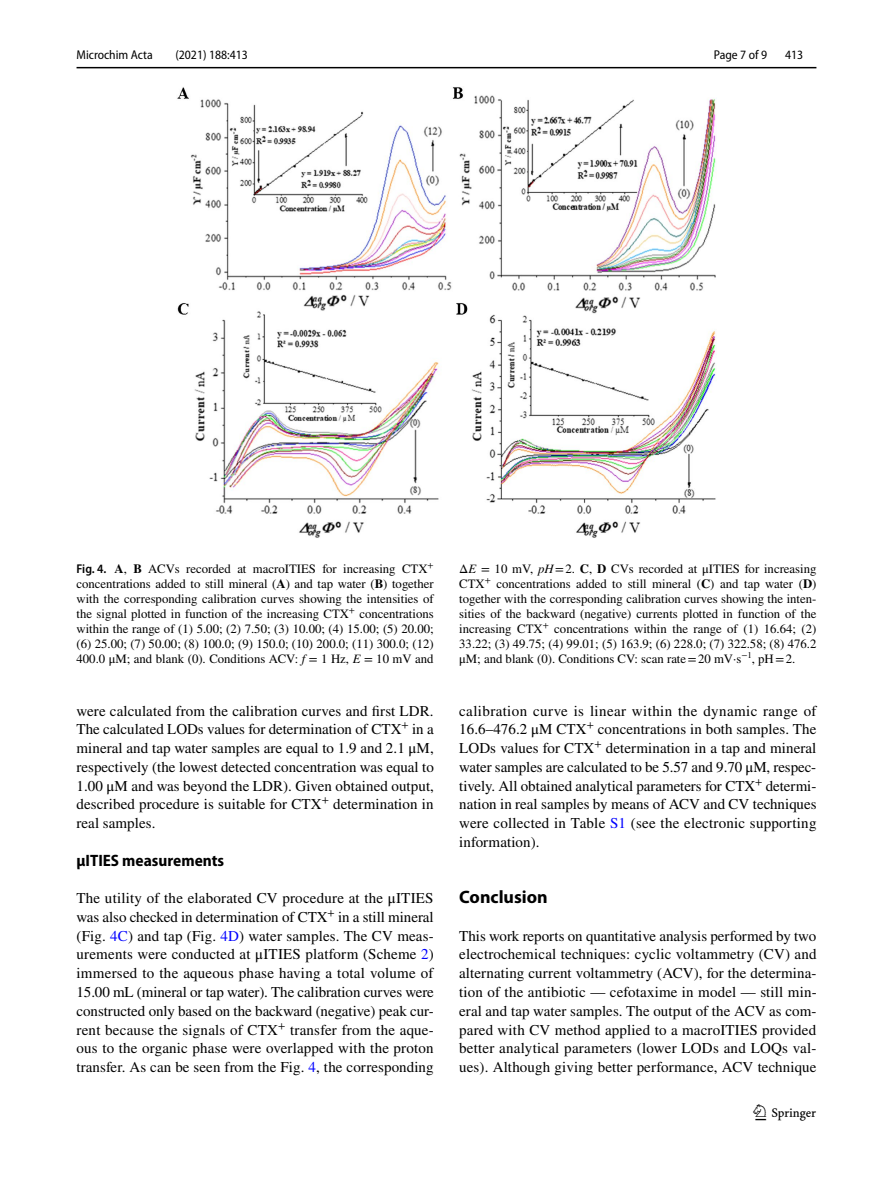
<style>
.page{position:relative;width:893px;height:1187px;background:#fff}
.page>*{position:absolute;margin:0;border:0;box-sizing:border-box;transform-origin:0 0}
.t1{font:22.5px "Springnew Regular 3";color:#000}
.t2{font:700 18px "Myriad Pro";color:#000}
.t3{font:700 semi-condensed 16.5px "Myriad Pro";color:#000}
.t4{font:15px/18.8px "STIX";letter-spacing:.005em;color:#000;text-align:justify}
.t5{font:12.75px/15px "STIX";color:#000;text-align:justify}
.t6{font:semi-condensed 12.75px "Myriad Pro";color:#000}
.s1{font-family:"Myriad Pro";font-weight:600;font-stretch:semi-condensed}
.s2{font-weight:700}
.s3{font-style:italic}
.s4{color:#00f}
</style>
<div class="page">
<hr style="left:77px;top:67px;width:739px;height:1px;background:#000">
<img style="left:177px;top:87px;width:539px;height:451px">
<p class="t6" style="left:77px;top:48px;width:78px">Microchim Acta</p>
<p class="t6" style="left:175px;top:48px;width:74px">(2021) 188:413</p>
<p class="t6" style="left:714px;top:48px;width:55px">Page 7 of 9</p>
<p class="t6" style="left:785px;top:48px;width:20px">413</p>
<p class="t5" style="left:77px;top:562px;width:359px"><span class="s1">Fig. 4.</span> <span class="s2">A</span>, <span class="s2">B</span> ACVs recorded at macroITIES for increasing CTX<sup>+ </sup>concentrations added to still mineral (<span class="s2">A</span>) and tap water (<span class="s2">B</span>) together with the corresponding calibration curves showing the intensities of the signal plotted in function of the increasing CTX<sup>+</sup> concentrations within the range of (1) 5.00; (2) 7.50; (3) 10.00; (4) 15.00; (5) 20.00; (6) 25.00; (7) 50.00; (8) 100.0; (9) 150.0; (10) 200.0; (11) 300.0; (12)<br>400.0 μM; and blank (0). Conditions ACV: <span class="s3">f</span> = 1 Hz, <span class="s3">E</span> = 10 mV and</p>
<p class="t5" style="left:459px;top:562px;width:359px">Δ<span class="s3">E</span> = 10 mV, <span class="s3">pH</span>=2. <span class="s2">C</span>, <span class="s2">D</span> CVs recorded at μITIES for increasing CTX<sup>+</sup> concentrations added to still mineral (<span class="s2">C</span>) and tap water (<span class="s2">D</span>) together with the corresponding calibration curves showing the inten&shy;sities of the backward (negative) currents plotted in function of the increasing CTX<sup>+</sup> concentrations within the range of (1) 16.64; (2)<br>33.22; (3) 49.75; (4) 99.01; (5) 163.9; (6) 228.0; (7) 322.58; (8) 476.2 μM; and blank (0). Conditions CV: scan rate=20 mV·s<sup>−1</sup>, pH=2.</p>
<p class="t4" style="left:77px;top:702px;width:359px">were calculated from the calibration curves and first LDR.<br>The calculated LODs values for determination of CTX<sup>+</sup> in a mineral and tap water samples are equal to 1.9 and 2.1 μM, respectively (the lowest detected concentration was equal to 1.00 μM and was beyond the LDR). Given obtained output, described procedure is suitable for CTX<sup>+</sup> determination in real samples.</p>
<p class="t3" style="left:77px;top:850px;width:149px">μITIES measurements</p>
<p class="t4" style="left:77px;top:889px;width:359px">The utility of the elaborated CV procedure at the μITIES was also checked in determination of CTX<sup>+</sup> in a still mineral (Fig. <span class="s4">4C</span>) and tap (Fig. <span class="s4">4D</span>) water samples. The CV meas&shy;urements were conducted at μITIES platform (Scheme <span class="s4">2</span>) immersed to the aqueous phase having a total volume of 15.00 mL (mineral or tap water). The calibration curves were constructed only based on the backward (negative) peak cur&shy;rent because the signals of CTX<sup>+</sup> transfer from the aque&shy;ous to the organic phase were overlapped with the proton transfer. As can be seen from the Fig. <span class="s4">4</span>, the corresponding</p>
<p class="t4" style="left:459px;top:702px;width:359px">calibration curve is linear within the dynamic range of 16.6–476.2 μM CTX<sup>+</sup> concentrations in both samples. The LODs values for CTX<sup>+</sup> determination in a tap and mineral water samples are calculated to be 5.57 and 9.70 μM, respec&shy;tively. All obtained analytical parameters for CTX<sup>+</sup> determi&shy;nation in real samples by means of ACV and CV techniques were collected in Table <span class="s4">S1</span> (see the electronic supporting information).</p>
<p class="t2" style="left:459px;top:885px;width:90px">Conclusion</p>
<p class="t4" style="left:459px;top:927px;width:359px">This work reports on quantitative analysis performed by two electrochemical techniques: cyclic voltammetry (CV) and alternating current voltammetry (ACV), for the determina&shy;tion of the antibiotic — cefotaxime in model — still min&shy;eral and tap water samples. The output of the ACV as com&shy;pared with CV method applied to a macroITIES provided better analytical parameters (lower LODs and LOQs val&shy;ues). Although giving better performance, ACV technique</p>
<h1 class="t1" style="left:755px;top:1104px;width:62px">1 3</h1>
</div>
